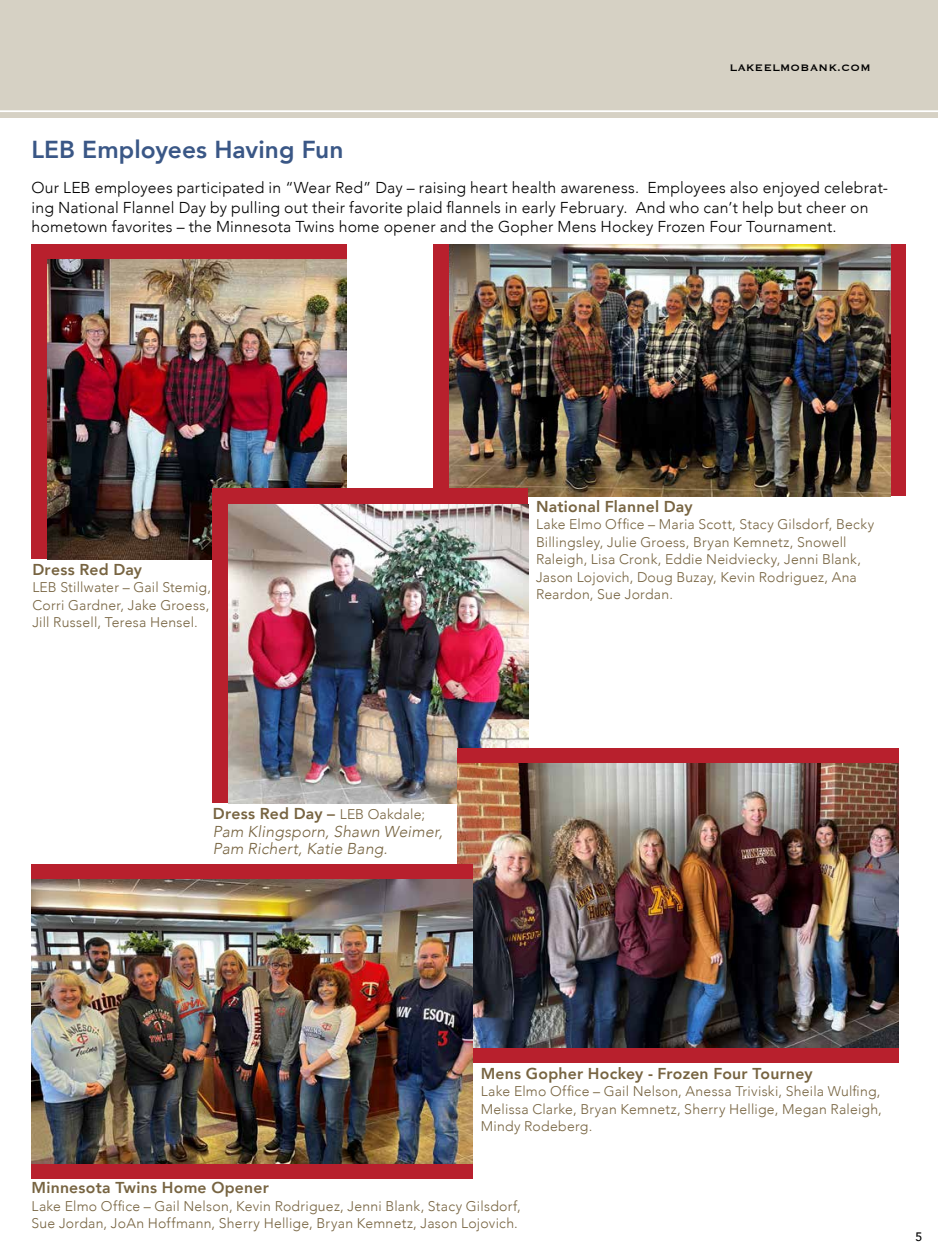
<style>
.page{position:relative;width:938px;height:1260px;background:#fff}
.page>*{position:absolute;margin:0;border:0;box-sizing:border-box;transform-origin:0 0}
.t1{font:800 24.5px "Avenir";color:#3a5786}
.t2{font:300 15.75px/19.2px "Avenir";letter-spacing:.015em;color:#000}
.t3{font:800 15.75px "Avenir";letter-spacing:.015em;color:#776441}
.t4{font:italic 300 15.75px/17.5px "Avenir";letter-spacing:.015em;color:#776441}
.t5{font:300 14px/17.5px "Avenir";letter-spacing:.02em;color:#776441}
.t6{font:12.25px "Copperplate";letter-spacing:.03em;color:#000}
.t7{font:500 12.25px "Avenir";color:#000}
.s1{font-weight:800;font-style:normal}
.s2{font-style:normal;font-size:14px}
</style>
<div class="page">
<div style="left:433px;top:244px;width:473px;height:252px;background:#b8202d"></div>
<img style="left:449px;top:244px;width:441px;height:252px">
<div style="left:32px;top:244px;width:314px;height:315px;background:#b8202d"></div>
<img style="left:47px;top:260px;width:299px;height:299px">
<div style="left:213px;top:488px;width:315px;height:315px;background:#b8202d"></div>
<img style="left:228px;top:504px;width:300px;height:299px">
<div style="left:457px;top:748px;width:441px;height:315px;background:#b8202d"></div>
<img style="left:457px;top:764px;width:441px;height:283px">
<div style="left:32px;top:864px;width:440px;height:315px;background:#b8202d"></div>
<img style="left:32px;top:880px;width:440px;height:283px">
<div style="left:0;top:0;width:937px;height:118px;background:#d6d1c4"></div>
<svg style="left:0;top:110px;width:937px;height:2px"></svg>
<p class="t6" style="left:729px;top:59px;width:142px">LAKEELMOBANK.COM</p>
<h1 class="t1" style="left:32px;top:131px;width:313px">LEB Employees Having Fun</h1>
<p class="t2" style="left:32px;top:178px;width:857px">Our LEB employees participated in “Wear Red” Day – raising heart health awareness. Employees also enjoyed celebrat&shy;ing National Flannel Day by pulling out their favorite plaid flannels in early February. And who can’t help but cheer on hometown favorites – the Minnesota Twins home opener and the Gopher Mens Hockey Frozen Four Tournament.</p>
<p class="t3" style="left:32px;top:557px;width:111px">Dress Red Day</p>
<p class="t5" style="left:32px;top:579px;width:180px">LEB Stillwater – Gail Stemig,<br>Corri Gardner, Jake Groess,<br>Jill Russell, Teresa Hensel.</p>
<p class="t4" style="left:213px;top:805px;width:231px"><span class="s1">Dress Red Day –</span> <span class="s2">LEB Oakdale;<br></span>Pam Klingsporn, Shawn Weimer,<br>Pam Richert, Katie Bang.</p>
<p class="t3" style="left:536px;top:494px;width:158px">National Flannel Day</p>
<p class="t5" style="left:536px;top:516px;width:340px">Lake Elmo Office – Maria Scott, Stacy Gilsdorf, Becky Billingsley, Julie Groess, Bryan Kemnetz, Snowell Raleigh, Lisa Cronk, Eddie Neidviecky, Jenni Blank, Jason Lojovich, Doug Buzay, Kevin Rodriguez, Ana Reardon, Sue Jordan.</p>
<p class="t3" style="left:480px;top:1061px;width:333px">Mens Gopher Hockey - Frozen Four Tourney</p>
<p class="t5" style="left:480px;top:1083px;width:402px;text-align:justify">Lake Elmo Office – Gail Nelson, Anessa Triviski, Sheila Wulfing, Melissa Clarke, Bryan Kemnetz, Sherry Hellige, Megan Raleigh, Mindy Rodeberg.</p>
<p class="t3" style="left:32px;top:1175px;width:239px">Minnesota Twins Home Opener</p>
<p class="t5" style="left:32px;top:1197px;width:490px">Lake Elmo Office – Gail Nelson, Kevin Rodriguez, Jenni Blank, Stacy Gilsdorf,<br>Sue Jordan, JoAn Hoffmann, Sherry Hellige, Bryan Kemnetz, Jason Lojovich.</p>
<p class="t7" style="left:915px;top:1226px;width:8px">5</p>
</div>
